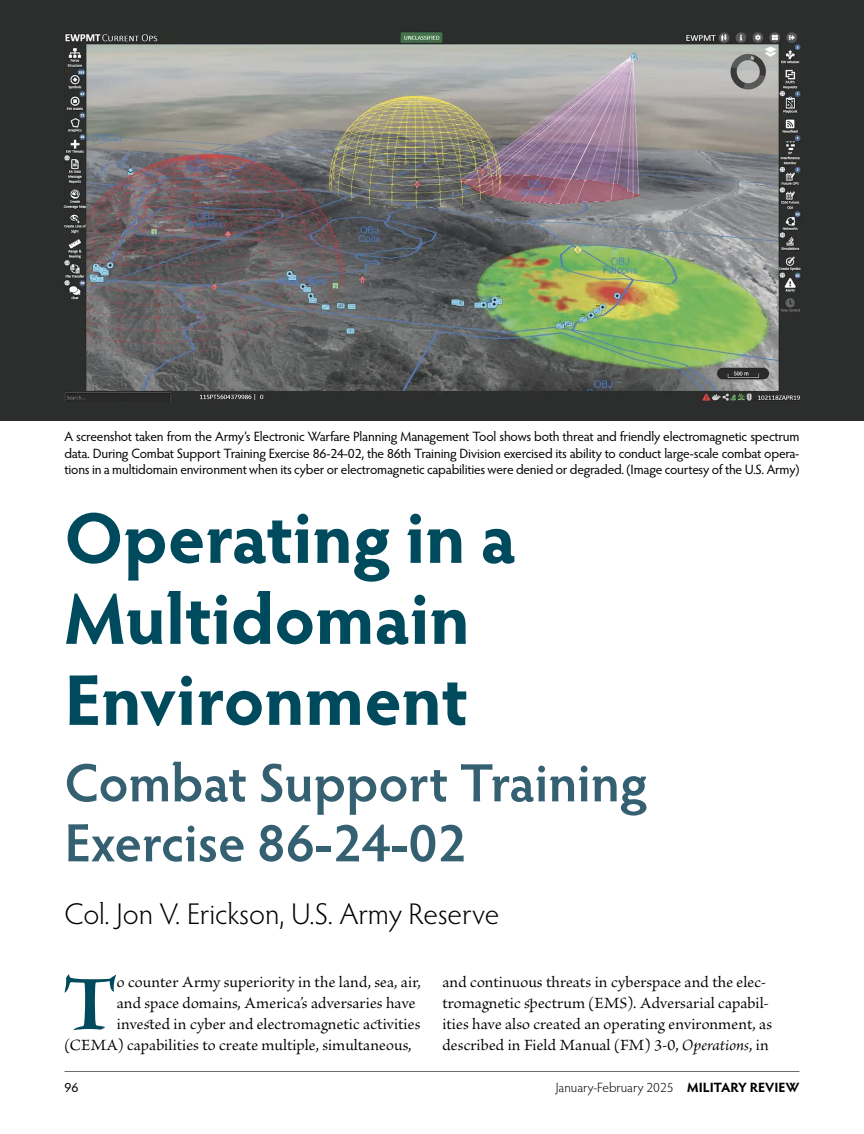
<style>
.page{position:relative;width:864px;height:1134px;background:#fff}
.page>*{position:absolute;margin:0;border:0;box-sizing:border-box;transform-origin:0 0}
.body-first{font:87.3px "Brioso Pro Bold Disp";color:#004a5d}
.title__H1{font:700 72px/81px "Hypatia Sans Pro";color:#004a5d}
.subtitle__H2{font:600 54px/60px "Hypatia Sans Pro";color:#356072}
.author{font:300 30px "Hypatia Sans Pro";letter-spacing:-.005em;color:#000}
.body-first-2{font:16.5px/21px "Brioso Pro";letter-spacing:.005em;color:#000}
.cutline{font:13.5px/16.5px "Hypatia Sans Pro";letter-spacing:-.015em;color:#000;text-align:justify}
.t1{font:300 13.5px "Hypatia Sans Pro";color:#000}
.s1{font-style:italic}
.s2{font-weight:700}
</style>
<div class="page">
<hr style="left:65px;top:1071px;width:734px;height:1px;background:#58595b">
<img style="left:0;top:0;width:864px;height:421px">
<p class="cutline" style="left:64px;top:428px;width:737px">A screenshot taken from the Army’s Electronic Warfare Planning Management Tool shows both threat and friendly electromagnetic spectrum data. During Combat Support Training Exercise 86-24-02, the 86th Training Division exercised its ability to conduct large-scale combat opera&shy;tions in a multidomain environment when its cyber or electromagnetic capabilities were denied or degraded. (Image courtesy of the U.S. Army)</p>
<h1 class="title__H1" style="left:64px;top:494px;width:453px">Operating in a<br>Multidomain<br>Environment</h1>
<p class="subtitle__H2" style="left:64px;top:751px;width:585px">Combat Support Training<br>Exercise 86-24-02</p>
<p class="author" style="left:64px;top:894px;width:437px">Col. Jon V. Erickson, U.S. Army Reserve</p>
<p class="body-first" style="left:62px;top:958px;width:56px">T</p>
<p class="body-first-2" style="left:117px;top:972px;width:305px">o counter Army superiority in the land, sea, air,</p>
<p class="body-first-2" style="left:117px;top:993px;width:300px">and space domains, America’s adversaries have</p>
<p class="body-first-2" style="left:117px;top:1014px;width:305px">invested in cyber and electromagnetic activities</p>
<p class="body-first-2" style="left:65px;top:1035px;width:348px">(CEMA) capabilities to create multiple, simultaneous,</p>
<p class="body-first-2" style="left:442px;top:972px;width:331px">and continuous threats in cyberspace and the elec&shy;tromagnetic spectrum (EMS). Adversarial capabil&shy;ities have also created an operating environment, as described in Field Manual (FM) 3-0, <span class="s1">Operations</span>, in</p>
<p class="cutline" style="left:64px;top:1079px;width:15px">96</p>
<p class="t1" style="left:556px;top:1079px;width:245px">January-February 2025 <span class="s2">MILITARY REVIEW</span></p>
</div>
